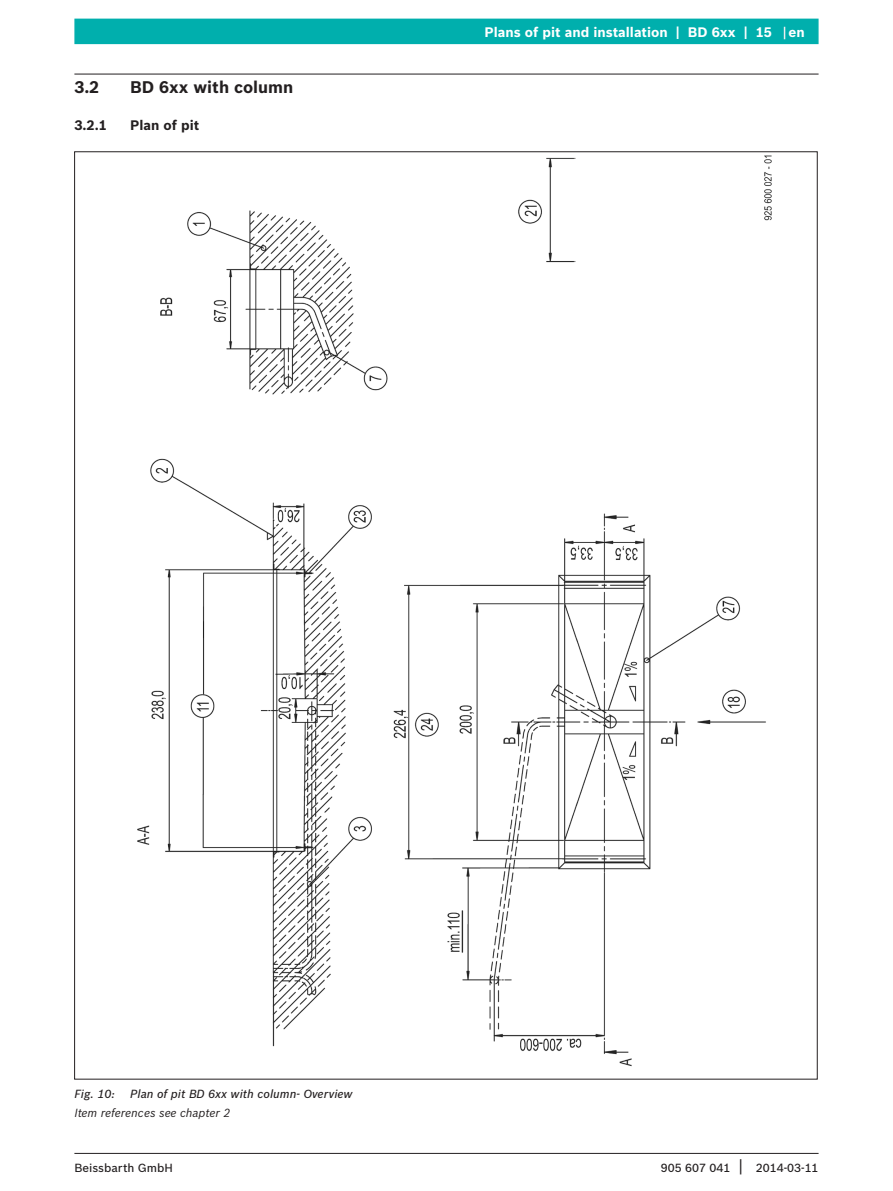
<style>
.page{position:relative;width:893px;height:1191px;background:#fff}
.page>*{position:absolute;margin:0;border:0;box-sizing:border-box;transform-origin:0 0}
.t1{font:700 16.5px "Bosch Sans";color:#231f20}
.t2{font:700 13.5px "Bosch Sans";color:#fff}
.t3{font:700 13.5px "Bosch Sans";color:#231f20}
.t4{font:italic 500 11.55px "Bosch Sans";color:#231f20}
.t5{font:500 11.55px "Bosch Sans";color:#231f20}
.FigLegend_0-0{font:italic 11.55px "Bosch Sans";color:#231f20}
.s1{font-weight:400;font-size:16.5px}
</style>
<div class="page">
<div style="left:74px;top:19px;width:745px;height:25px;background:#00afad"></div>
<hr style="left:74px;top:1153px;width:745px;height:1px;background:#231f20">
<svg style="left:784px;top:27px;width:1px;height:12px"></svg>
<hr style="left:74px;top:74px;width:745px;height:1px;background:#231f20">
<img style="left:137px;top:155px;width:635px;height:912px">
<p class="t1" style="left:74px;top:75px;width:26px">3.2</p>
<p class="t1" style="left:130px;top:75px;width:165px">BD 6xx with column</p>
<p class="t3" style="left:74px;top:115px;width:34px">3.2.1</p>
<p class="t3" style="left:130px;top:115px;width:71px">Plan of pit</p>
<p class="t2" style="left:485px;top:22px;width:322px">Plans of pit and installation | BD 6xx | 15 en</p>
<p class="t4" style="left:74px;top:1085px;width:42px">Fig. 10:</p>
<p class="t4" style="left:130px;top:1085px;width:224px">Plan of pit BD 6xx with column- Overview</p>
<p class="FigLegend_0-0" style="left:74px;top:1103px;width:158px">Item references see chapter 2</p>
<p class="t5" style="left:74px;top:1159px;width:100px">Beissbarth GmbH</p>
<p class="t5" style="left:661px;top:1159px;width:159px">905 607 041 <span class="s1">|</span> 2014-03-11</p>
</div>
